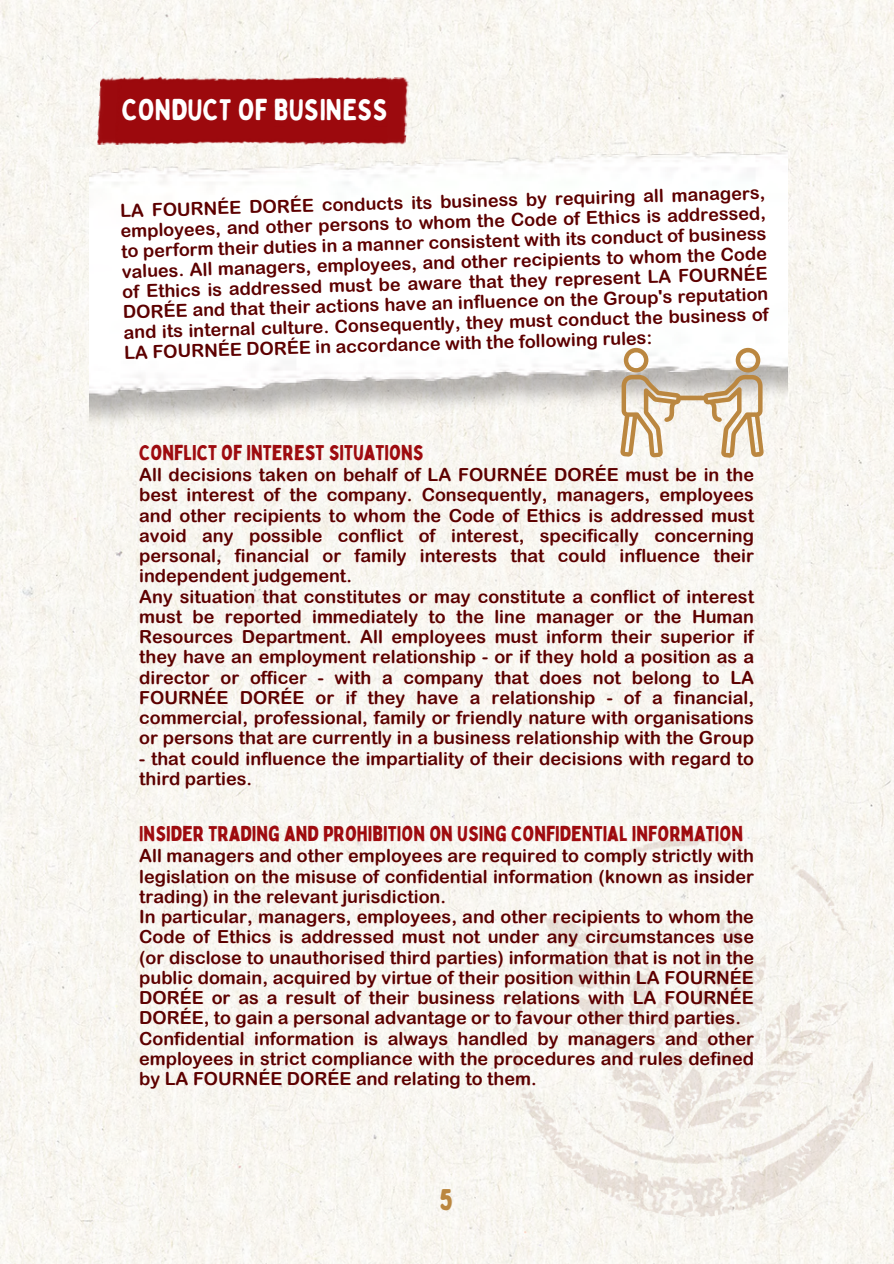
<style>
.page{position:relative;width:894px;height:1264px;background:#fff}
.page>*{position:absolute;margin:0;border:0;box-sizing:border-box;transform-origin:0 0}
.t1{font:30px "Bobby Jones Soft";color:#fff}
.t2{font:30px "Bobby Jones Soft";color:#bb8740}
.t3{font:21px "Bobby Jones";color:#9e0b0f}
.t4{font:18px/20.2px "Arial Rounded MT Bold";color:#5d0000;text-align:justify}
</style>
<div class="page">
<div style="left:0;top:0;width:893px;height:1263px;background:#f9f6f1"></div>
<img style="left:511px;top:838px;width:361px;height:378px">
<img style="left:97px;top:64px;width:18px;height:62px">
<img style="left:115px;top:64px;width:294px;height:62px">
<img style="left:89px;top:126px;width:698px;height:311px">
<svg style="left:620px;top:348px;width:143px;height:109px"></svg>
<p class="t1" style="left:122px;top:91px;width:268px">CONDUCT OF BUSINESS</p>
<p class="t4" style="left:119px;top:203px;width:647px;rotate:-2deg">LA FOURNÉE DORÉE conducts its business by requiring all managers, employees, and other persons to whom the Code of Ethics is addressed, to perform their duties in a manner consistent with its conduct of business values. All managers, employees, and other recipients to whom the Code of Ethics is addressed must be aware that they represent LA FOURNÉE DORÉE and that their actions have an influence on the Group's reputation and its internal culture. Consequently, they must conduct the business of LA FOURNÉE DORÉE in accordance with the following rules:</p>
<p class="t3" style="left:139px;top:439px;width:286px">CONFLICT OF INTEREST SITUATIONS</p>
<p class="t4" style="left:139px;top:464px;width:616px">All decisions taken on behalf of LA FOURNÉE DORÉE must be in the best interest of the company. Consequently, managers, employees and other recipients to whom the Code of Ethics is addressed must avoid any possible conflict of interest, specifically concerning personal, financial or family interests that could influence their independent judgement.</p>
<p class="t4" style="left:139px;top:586px;width:616px">Any situation that constitutes or may constitute a conflict of interest must be reported immediately to the line manager or the Human Resources Department. All employees must inform their superior if they have an employment relationship - or if they hold a position as a director or officer - with a company that does not belong to LA FOURNÉE DORÉE or if they have a relationship - of a financial, commercial, professional, family or friendly nature with organisations or persons that are currently in a business relationship with the Group</p>
<p class="t4" style="left:139px;top:748px;width:616px">- that could influence the impartiality of their decisions with regard to third parties.</p>
<p class="t3" style="left:139px;top:820px;width:605px">INSIDER TRADING AND PROHIBITION ON USING CONFIDENTIAL INFORMATION</p>
<p class="t4" style="left:139px;top:845px;width:616px">All managers and other employees are required to comply strictly with legislation on the misuse of confidential information (known as insider trading) in the relevant jurisdiction.</p>
<p class="t4" style="left:139px;top:906px;width:616px">In particular, managers, employees, and other recipients to whom the Code of Ethics is addressed must not under any circumstances use (or disclose to unauthorised third parties) information that is not in the public domain, acquired by virtue of their position within LA FOURNÉE DORÉE or as a result of their business relations with LA FOURNÉE DORÉE, to gain a personal advantage or to favour other third parties.</p>
<p class="t4" style="left:139px;top:1027px;width:616px">Confidential information is always handled by managers and other employees in strict compliance with the procedures and rules defined by LA FOURNÉE DORÉE and relating to them.</p>
<p class="t2" style="left:439px;top:1181px;width:16px">5</p>
</div>
